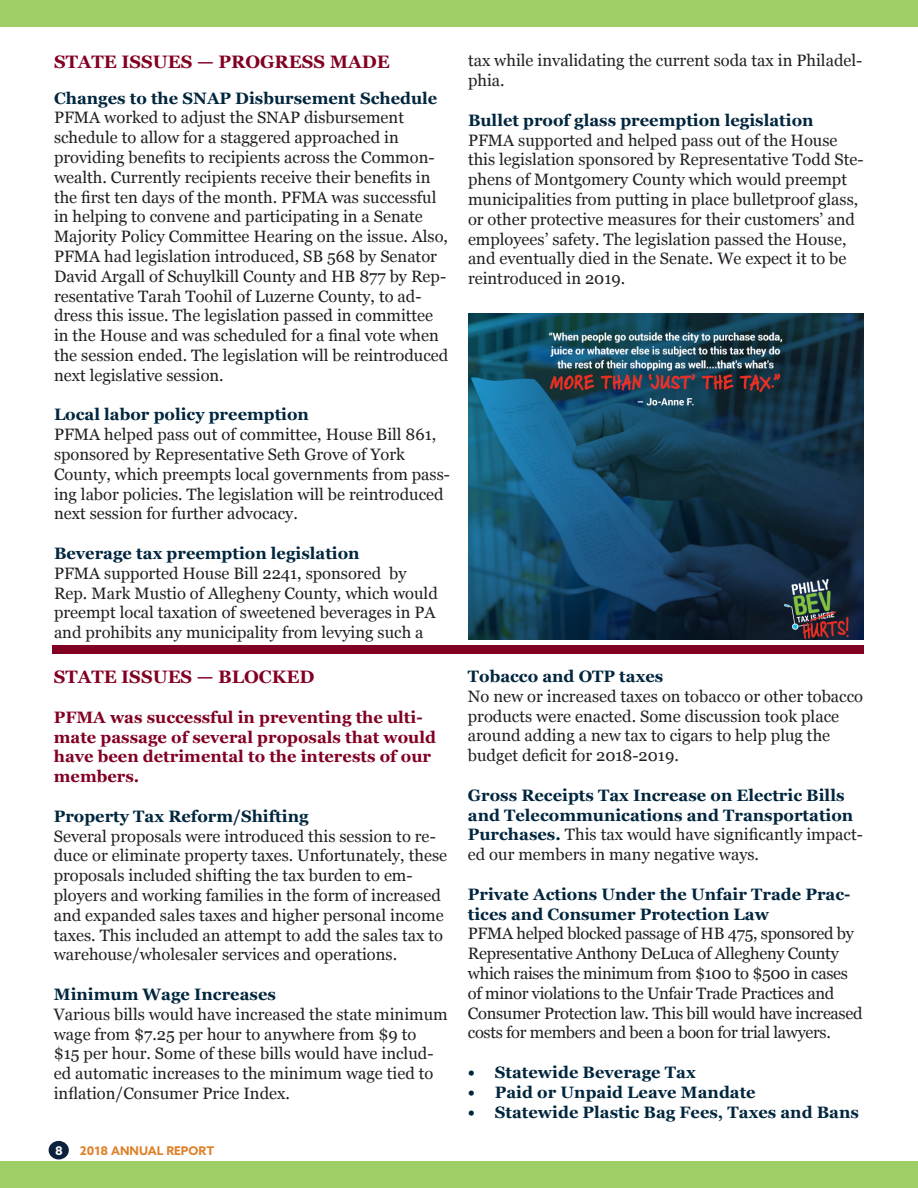
<style>
.page{position:relative;width:918px;height:1188px;background:#fff}
.page>*{position:absolute;margin:0;border:0;box-sizing:border-box;transform-origin:0 0}
.t1{font:700 18px "Georgia";color:#820123}
.t2{font:16.5px/19.8px "Georgia";color:#231f20}
.t3{font:700 16.5px/19.8px "Georgia";color:#00263e}
.t4{font:16.5px/19.8px "Georgia";letter-spacing:-.02em;color:#231f20}
.t5{font:700 16.5px/19.8px "Georgia";color:#820123}
.t6{font:700 12px "Azo Sans";color:#df7f26}
.t7{font:700 12px "Azo Sans";color:#fff}
.s1{font-weight:400;color:#231f20}
</style>
<div class="page">
<div style="left:0;top:0;width:918px;height:27px;background:#9fce66"></div>
<div style="left:0;top:1161px;width:918px;height:27px;background:#9fce66"></div>
<div style="left:49px;top:1141px;width:20px;height:19px;background:#0b213e;border-radius:50%"></div>
<div style="left:52px;top:646px;width:812px;height:8px;background:#820123"></div>
<img style="left:468px;top:313px;width:396px;height:326px">
<p class="t1" style="left:54px;top:48px;width:337px">STATE ISSUES — PROGRESS MADE</p>
<p class="t3" style="left:54px;top:87px;width:385px">Changes to the SNAP Disbursement Schedule</p>
<p class="t2" style="left:54px;top:107px;width:396px">PFMA worked to adjust the SNAP disbursement schedule to allow for a staggered approached in providing benefits to recipients across the Common&shy;wealth. Currently recipients receive their benefits in the first ten days of the month. PFMA was successful in helping to convene and participating in a Senate Majority Policy Committee Hearing on the issue. Also, PFMA had legislation introduced, SB 568 by Senator David Argall of Schuylkill County and HB 877 by Rep&shy;resentative Tarah Toohil of Luzerne County, to ad&shy;dress this issue. The legislation passed in committee in the House and was scheduled for a final vote when the session ended. The legislation will be reintroduced next legislative session.</p>
<p class="t3" style="left:54px;top:404px;width:257px">Local labor policy preemption</p>
<p class="t2" style="left:54px;top:424px;width:397px">PFMA helped pass out of committee, House Bill 861, sponsored by Representative Seth Grove of York County, which preempts local governments from pass&shy;ing labor policies. The legislation will be reintroduced next session for further advocacy.</p>
<p class="t3" style="left:54px;top:543px;width:307px">Beverage tax preemption legislation</p>
<p class="t2" style="left:54px;top:563px;width:385px">PFMA supported House Bill 2241, sponsored by Rep. Mark Mustio of Allegheny County, which would preempt local taxation of sweetened beverages in PA and prohibits any municipality from levying such a</p>
<p class="t1" style="left:54px;top:663px;width:262px">STATE ISSUES — BLOCKED</p>
<p class="t5" style="left:54px;top:706px;width:384px">PFMA was successful in preventing the ulti&shy;mate passage of several proposals that would have been detrimental to the interests of our members.</p>
<p class="t3" style="left:54px;top:805px;width:256px">Property Tax Reform/Shifting</p>
<p class="t2" style="left:54px;top:825px;width:395px">Several proposals were introduced this session to re&shy;duce or eliminate property taxes. Unfortunately, these proposals included shifting the tax burden to em&shy;ployers and working families in the form of increased and expanded sales taxes and higher personal income taxes. This included an attempt to add the sales tax to warehouse/wholesaler services and operations.</p>
<p class="t3" style="left:54px;top:984px;width:224px">Minimum Wage Increases</p>
<p class="t2" style="left:54px;top:1004px;width:396px">Various bills would have increased the state minimum wage from $7.25 per hour to anywhere from $9 to<br>$15 per hour. Some of these bills would have includ&shy;ed automatic increases to the minimum wage tied to inflation/Consumer Price Index.</p>
<p class="t7" style="left:55px;top:1143px;width:9px">8</p>
<p class="t6" style="left:80px;top:1143px;width:136px">2018 ANNUAL REPORT</p>
<p class="t2" style="left:468px;top:50px;width:396px">tax while invalidating the current soda tax in Philadel&shy;phia.</p>
<p class="t3" style="left:468px;top:109px;width:347px">Bullet proof glass preemption legislation</p>
<p class="t2" style="left:468px;top:129px;width:397px">PFMA supported and helped pass out of the House this legislation sponsored by Representative Todd Ste&shy;phens of Montgomery County which would preempt municipalities from putting in place bulletproof glass, or other protective measures for their customers’ and employees’ safety. The legislation passed the House, and eventually died in the Senate. We expect it to be reintroduced in 2019.</p>
<p class="t3" style="left:468px;top:666px;width:197px">Tobacco and OTP taxes</p>
<p class="t2" style="left:468px;top:686px;width:397px">No new or increased taxes on tobacco or other tobacco products were enacted. Some discussion took place around adding a new tax to cigars to help plug the budget deficit for 2018-2019.</p>
<p class="t3" style="left:468px;top:784px;width:397px">Gross Receipts Tax Increase on Electric Bills and Telecommunications and Transportation Purchases. <span class="s1">This tax would have significantly impact&shy;ed our members in many negative ways.</span></p>
<p class="t3" style="left:468px;top:883px;width:384px">Private Actions Under the Unfair Trade Prac&shy;tices and Consumer Protection Law</p>
<p class="t4" style="left:468px;top:923px;width:396px">PFMA helped blocked passage of HB 475, sponsored by Representative Anthony DeLuca of Allegheny County which raises the minimum from $100 to $500 in cases of minor violations to the Unfair Trade Practices and Consumer Protection law. This bill would have increased costs for members and been a boon for trial lawyers.</p>
<p class="t3" style="left:468px;top:1062px;width:229px">• Statewide Beverage Tax</p>
<p class="t3" style="left:468px;top:1081px;width:289px">• Paid or Unpaid Leave Mandate</p>
<p class="t3" style="left:468px;top:1101px;width:393px">• Statewide Plastic Bag Fees, Taxes and Bans</p>
</div>
